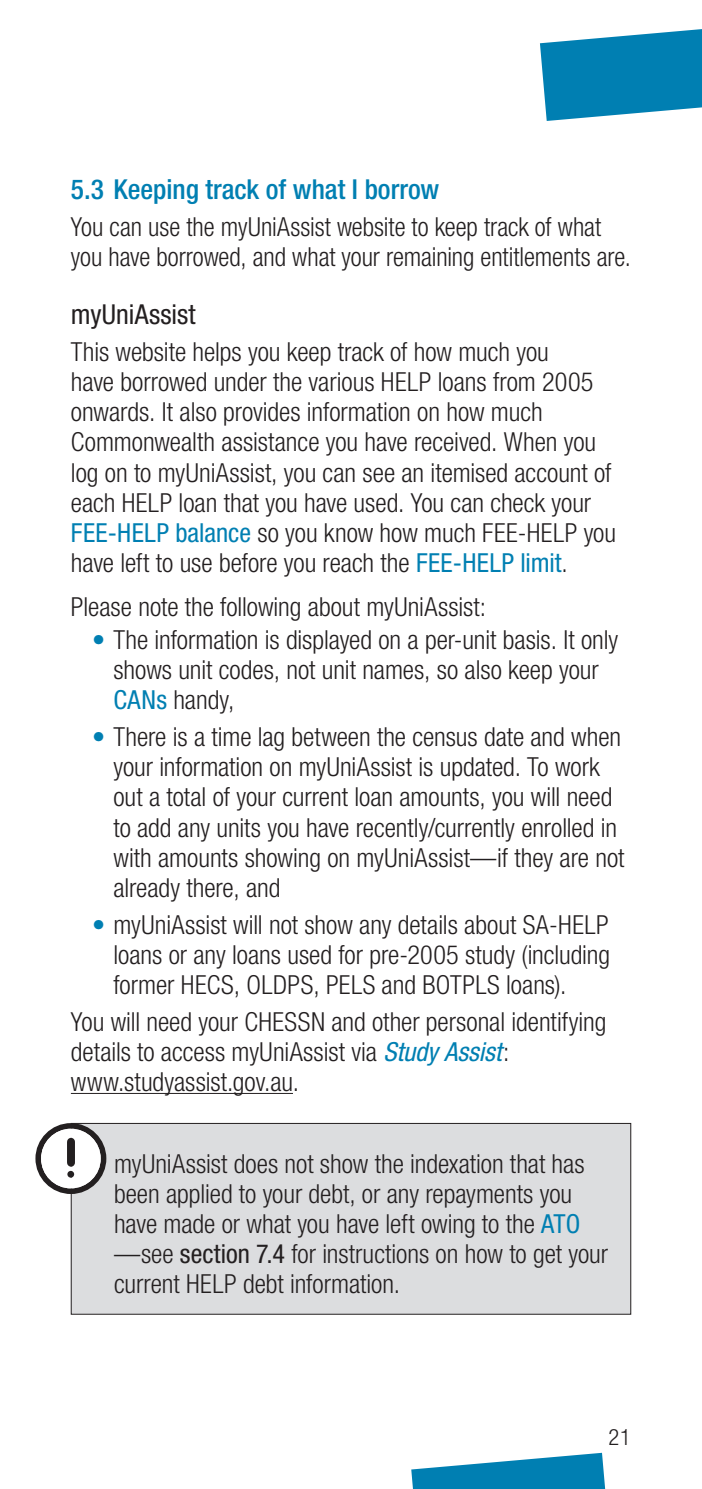
<style>
.page{position:relative;width:702px;height:1489px;background:#fff}
.page>*{position:absolute;margin:0;border:0;box-sizing:border-box;transform-origin:0 0}
.t1{font:500 condensed 27.5px "Helvetica Neue LT";color:#007fb2}
.HELP_H3{font:condensed 27.5px "Helvetica Neue LT";letter-spacing:.005em;color:#231f20}
.HELP_Body{font:300 condensed 26.25px/30px "Helvetica Neue LT";color:#231f20}
.HELP_Body_Text_befor{font:300 condensed 26.25px "Helvetica Neue LT";color:#231f20}
.t2{font:300 condensed 22.5px "Helvetica Neue LT";color:#231f20}
.s1{font-weight:400;color:#007fb2}
.s2{color:#007fb2}
.s3{font-weight:400;font-style:italic;color:#007fb2}
.s4{font-weight:400}
</style>
<div class="page">
<svg style="left:540px;top:29px;width:162px;height:92px"></svg>
<svg style="left:411px;top:1452px;width:194px;height:36px"></svg>
<hr style="left:71px;top:1092px;width:222px;height:1px;background:#231f20">
<div style="left:71px;top:1123px;width:559px;height:191px;background:#dcdddf"></div>
<div style="left:71px;top:1123px;width:560px;height:191px;border:1px solid #231f20"></div>
<svg style="left:35px;top:1122px;width:71px;height:71px"></svg>
<div style="left:67px;top:1170px;width:7px;height:7px;background:#231f20;border-radius:50%"></div>
<p class="t1" style="left:71px;top:173px;width:370px">5.3 Keeping track of what I borrow</p>
<p class="HELP_Body" style="left:71px;top:211px;width:561px">You can use the myUniAssist website to keep track of what you have borrowed, and what your remaining entitlements are.</p>
<h3 class="HELP_H3" style="left:71px;top:299px;width:126px">myUniAssist</h3>
<p class="HELP_Body" style="left:71px;top:337px;width:546px">This website helps you keep track of how much you<br>have borrowed under the various HELP loans from 2005 onwards. It also provides information on how much Commonwealth assistance you have received. When you log on to myUniAssist, you can see an itemised account of each HELP loan that you have used. You can check your <span class="s1">FEE‑HELP balance</span> so you know how much FEE-HELP you have left to use before you reach the <span class="s1">FEE-HELP limit</span>.</p>
<p class="HELP_Body_Text_befor" style="left:71px;top:591px;width:417px">Please note the following about myUniAssist:</p>
<p class="HELP_Body" style="left:113px;top:624px;width:506px;text-indent:-21px"><span class="s2">•</span> The information is displayed on a per-unit basis. It only shows unit codes, not unit names, so also keep your<br><span class="s1">CANs</span> handy,</p>
<p class="HELP_Body" style="left:113px;top:722px;width:512px;text-indent:-21px"><span class="s2">•</span> There is a time lag between the census date and when your information on myUniAssist is updated. To work out a total of your current loan amounts, you will need to add any units you have recently/currently enrolled in with amounts showing on myUniAssist—if they are not already there, and</p>
<p class="HELP_Body" style="left:113px;top:909px;width:498px;text-align:justify;text-indent:-21px"><span class="s2">•</span> myUniAssist will not show any details about SA-HELP loans or any loans used for pre-2005 study (including former HECS, OLDPS, PELS and BOTPLS loans).</p>
<p class="HELP_Body" style="left:71px;top:1006px;width:537px">You will need your CHESSN and other personal identifying details to access myUniAssist via <span class="s3">Study Assist</span>: www.studyassist.gov.au.</p>
<p class="HELP_Body" style="left:114px;top:1147px;width:495px">myUniAssist does not show the indexation that has been applied to your debt, or any repayments you have made or what you have left owing to the <span class="s1">ATO </span>—see <span class="s4">section 7.4</span> for instructions on how to get your current HELP debt information.</p>
<p class="t2" style="left:608px;top:1423px;width:24px">21</p>
</div>
